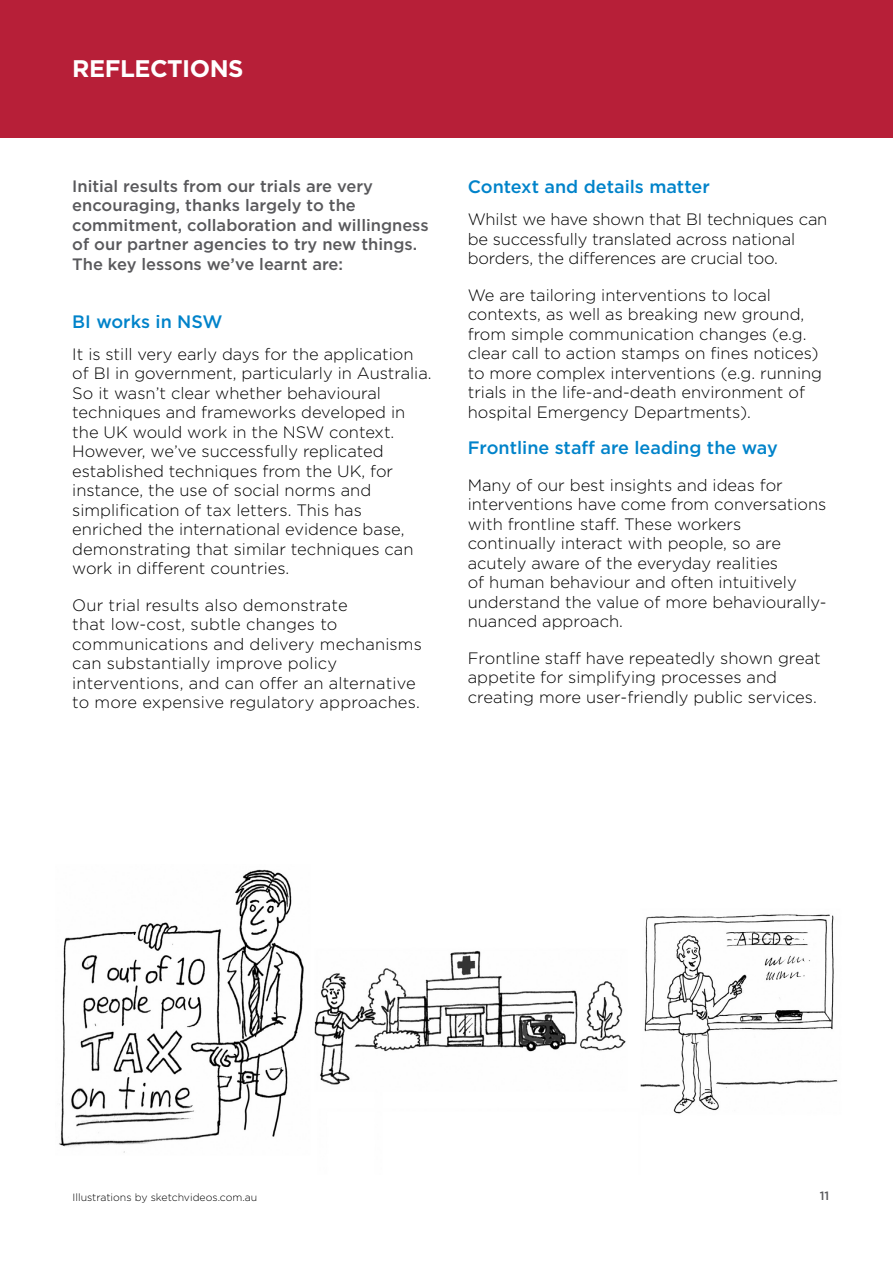
<style>
.page{position:relative;width:893px;height:1263px;background:#fff}
.page>*{position:absolute;margin:0;border:0;box-sizing:border-box;transform-origin:0 0}
.t1{font:700 24px "Gotham";letter-spacing:-.02em;color:#fff}
.t2{font:500 18px "Gotham";color:#0083ca}
.t3{font:300 16.5px/19.5px "Gotham";color:#000}
.t4{font:500 16.5px/19.5px "Gotham";color:#59595c}
.t5{font:500 12px "Gotham";color:#59595c}
.t6{font:300 10.5px "Gotham";color:#000}
</style>
<div class="page">
<div style="left:0;top:0;width:893px;height:138px;background:#b71f38"></div>
<img style="left:59px;top:869px;width:779px;height:284px">
<h1 class="t1" style="left:72px;top:53px;width:173px">REFLECTIONS</h1>
<p class="t4" style="left:72px;top:176px;width:358px">Initial results from our trials are very encouraging, thanks largely to the commitment, collaboration and willingness of our partner agencies to try new things.<br>The key lessons we’ve learnt are:</p>
<p class="t2" style="left:72px;top:309px;width:152px">BI works in NSW</p>
<p class="t3" style="left:72px;top:344px;width:361px">It is still very early days for the application of BI in government, particularly in Australia.<br>So it wasn’t clear whether behavioural techniques and frameworks developed in the UK would work in the NSW context.<br>However, we’ve successfully replicated established techniques from the UK, for instance, the use of social norms and simplification of tax letters. This has enriched the international evidence base, demonstrating that similar techniques can work in different countries.</p>
<p class="t3" style="left:72px;top:595px;width:351px">Our trial results also demonstrate<br>that low‑cost, subtle changes to communications and delivery mechanisms can substantially improve policy interventions, and can offer an alternative to more expensive regulatory approaches.</p>
<p class="t2" style="left:468px;top:175px;width:244px">Context and details matter</p>
<p class="t3" style="left:468px;top:209px;width:361px">Whilst we have shown that BI techniques can be successfully translated across national borders, the differences are crucial too.</p>
<p class="t3" style="left:468px;top:285px;width:356px">We are tailoring interventions to local contexts, as well as breaking new ground, from simple communication changes (e.g. clear call to action stamps on fines notices) to more complex interventions (e.g. running trials in the life-and-death environment of hospital Emergency Departments).</p>
<p class="t2" style="left:468px;top:436px;width:312px">Frontline staff are leading the way</p>
<p class="t3" style="left:468px;top:475px;width:360px">Many of our best insights and ideas for interventions have come from conversations with frontline staff. These workers continually interact with people, so are acutely aware of the everyday realities<br>of human behaviour and often intuitively understand the value of more behaviourally&shy;nuanced approach.</p>
<p class="t3" style="left:468px;top:648px;width:354px">Frontline staff have repeatedly shown great appetite for simplifying processes and creating more user-friendly public services.</p>
<p class="t6" style="left:73px;top:1191px;width:186px">Illustrations by sketchvideos.com.au</p>
<p class="t5" style="left:820px;top:1188px;width:11px">11</p>
</div>
